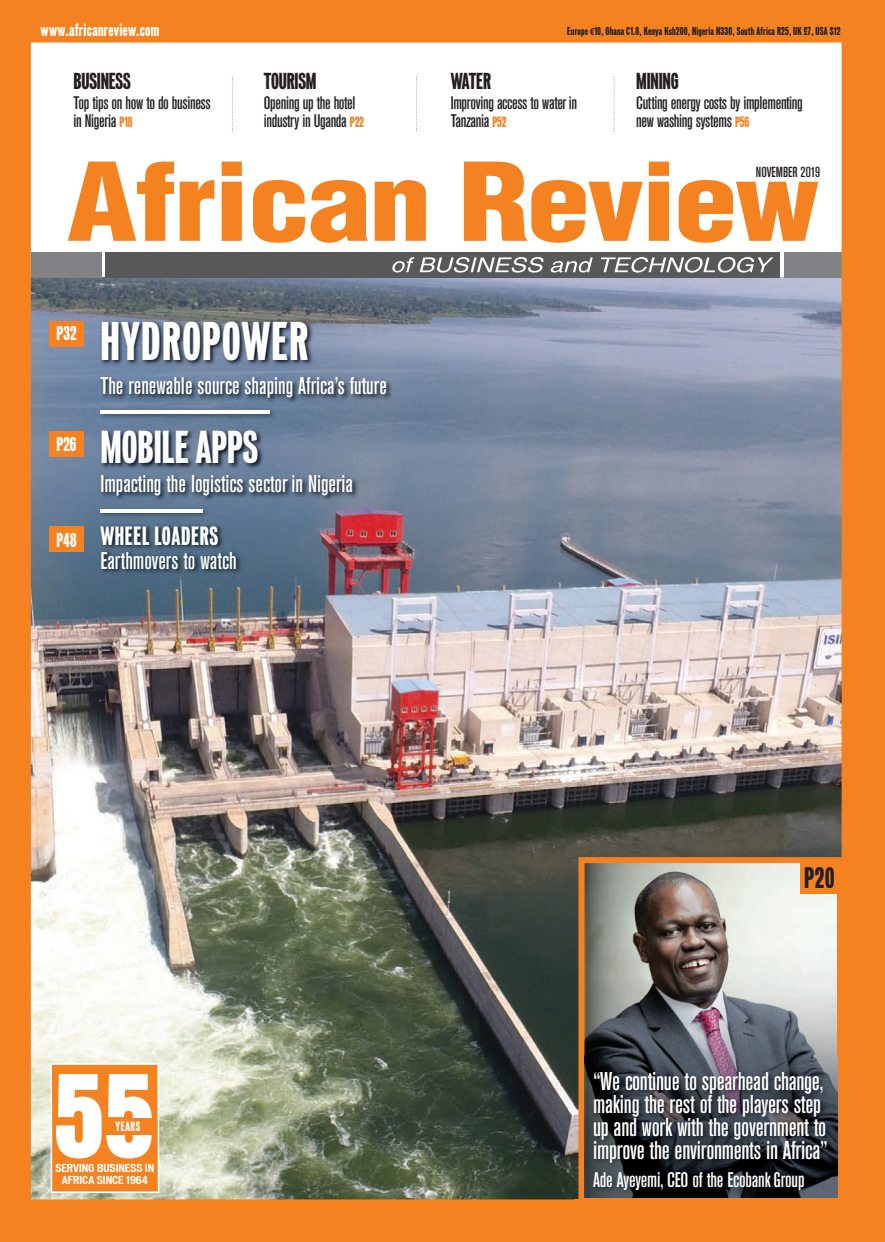
<style>
.page{position:relative;width:885px;height:1242px;background:#fff}
.page>*{position:absolute;margin:0;border:0;box-sizing:border-box;transform-origin:0 0}
.t1{font:700 condensed 124.65px "Aurora BT";color:#fff}
.t2{font:900 extra-condensed 49.5px "Vonnes";letter-spacing:.025em;color:#fff}
.t3{font:900 extra-condensed 42px "Vonnes";color:#fff}
.t4{font:900 extra-condensed 27px "Vonnes";color:#231f20}
.t5{font:500 condensed 25.5px/22.6px "Akzidenz Grotesk BQ";letter-spacing:-.01em;color:#fff}
.t6{font:500 condensed 24px "Akzidenz Grotesk BQ";color:#fff}
.t7{font:900 extra-condensed 24px "Vonnes";letter-spacing:.025em;color:#fff}
.t8{font:500 condensed 21px "Akzidenz Grotesk BQ";letter-spacing:-.01em;color:#fff}
.t9{font:900 extra-condensed 21px "Vonnes";letter-spacing:-.01em;color:#231f20}
.t10{font:900 extra-condensed 18.3px "Vonnes";color:#fff}
.t11{font:500 condensed 18px/18px "Akzidenz Grotesk BQ";letter-spacing:-.02em;color:#231f20}
.t12{font:900 extra-condensed 16.5px "Vonnes";letter-spacing:.015em;color:#fff}
.t13{font:500 condensed 14.4px "Akzidenz Grotesk BQ";color:#231f20}
.t14{font:900 extra-condensed 12.3px "Vonnes";letter-spacing:.05em;color:#fff}
.t15{font:900 extra-condensed 10.5px "Vonnes";letter-spacing:.015em;color:#231f20}
.t16{font:700 condensed 10.5px/12px "Vonnes";color:#fff;text-align:center}
.s1{font-family:"Myriad Pro";font-weight:700;font-stretch:normal}
.s2{font-family:"Vonnes";font-weight:900;font-stretch:extra-condensed;font-size:13.5px;color:#f58220}
</style>
<div class="page">
<img style="left:10px;top:0;width:874px;height:1242px">
<div style="left:0;top:0;width:10px;height:1242px;background:#f58220"></div>
<img style="left:95px;top:514px;width:118px;height:5px">
<img style="left:95px;top:419px;width:186px;height:3px">
<img style="left:585px;top:864px;width:250px;height:191px">
<div style="left:578px;top:857px;width:264px;height:346px;border:6px solid #f58220"></div>
<img style="left:574px;top:1055px;width:4px;height:144px">
<img style="left:578px;top:1055px;width:273px;height:147px">
<svg style="left:574px;top:1199px;width:4px;height:3px"></svg>
<img style="left:584px;top:1055px;width:252px;height:142px">
<div style="left:49px;top:526px;width:35px;height:26px;background:#f58220"></div>
<div style="left:49px;top:431px;width:35px;height:25px;background:#f58220"></div>
<div style="left:49px;top:321px;width:35px;height:26px;background:#f58220"></div>
<img style="left:92px;top:313px;width:381px;height:106px">
<img style="left:100px;top:410px;width:170px;height:2px">
<img style="left:92px;top:422px;width:341px;height:92px">
<img style="left:100px;top:509px;width:102px;height:2px">
<img style="left:93px;top:519px;width:264px;height:104px">
<div style="left:800px;top:858px;width:38px;height:36px;background:#f58220"></div>
<p class="t12" style="left:41px;top:22px;width:120px">www.africanreview.com</p>
<p class="t15" style="left:567px;top:26px;width:275px">Europe <span class="s1">€</span>10, Ghana C1.8, Kenya Ksh200, Nigeria N330, South Africa R25, UK £7, USA $12</p>
<p class="t9" style="left:73px;top:71px;width:59px">BUSINESS</p>
<p class="t11" style="left:73px;top:96px;width:139px">Top tips on how to do business in Nigeria <span class="s2">P18</span></p>
<p class="t9" style="left:264px;top:71px;width:54px">TOURISM</p>
<p class="t11" style="left:264px;top:96px;width:102px">Opening up the hotel industry in Uganda <span class="s2">P22</span></p>
<p class="t10" style="left:56px;top:325px;width:22px">P32</p>
<p class="t10" style="left:57px;top:436px;width:21px">P26</p>
<p class="t10" style="left:56px;top:531px;width:22px">P48</p>
<h2 class="t2" style="left:100px;top:318px;width:209px">HYDROPOWER</h2>
<h3 class="t6" style="left:100px;top:377px;width:288px">The renewable source shaping Africa’s future</h3>
<h3 class="t3" style="left:100px;top:428px;width:159px">MOBILE APPS</h3>
<h3 class="t6" style="left:100px;top:475px;width:254px">Impacting the logistics sector in Nigeria</h3>
<h3 class="t7" style="left:100px;top:525px;width:120px">WHEEL LOADERS</h3>
<h3 class="t6" style="left:100px;top:552px;width:138px">Earthmovers to watch</h3>
<p class="t9" style="left:450px;top:71px;width:42px">WATER</p>
<p class="t11" style="left:450px;top:96px;width:128px">Improving access to water in<br>Tanzania <span class="s2">P52</span></p>
<p class="t9" style="left:636px;top:71px;width:44px">MINING</p>
<p class="t11" style="left:636px;top:96px;width:168px">Cutting energy costs by implementing new washing systems <span class="s2">P56</span></p>
<p class="t13" style="left:755px;top:166px;width:66px">NOVEMBER 2019</p>
<h1 class="t1" style="left:52px;top:1066px;width:105px">55</h1>
<p class="t14" style="left:115px;top:1121px;width:26px">YEARS</p>
<p class="t16" style="left:55px;top:1163px;width:100px">SERVING BUSINESS IN<br>AFRICA SINCE 1964</p>
<h3 class="t4" style="left:804px;top:865px;width:32px">P20</h3>
<h3 class="t5" style="left:593px;top:1073px;width:236px">“We continue to spearhead change, making the rest of the players step up and work with the government to improve the environments in Africa”</h3>
<p class="t8" style="left:593px;top:1171px;width:213px">Ade Ayeyemi, CEO of the Ecobank Group</p>
</div>
